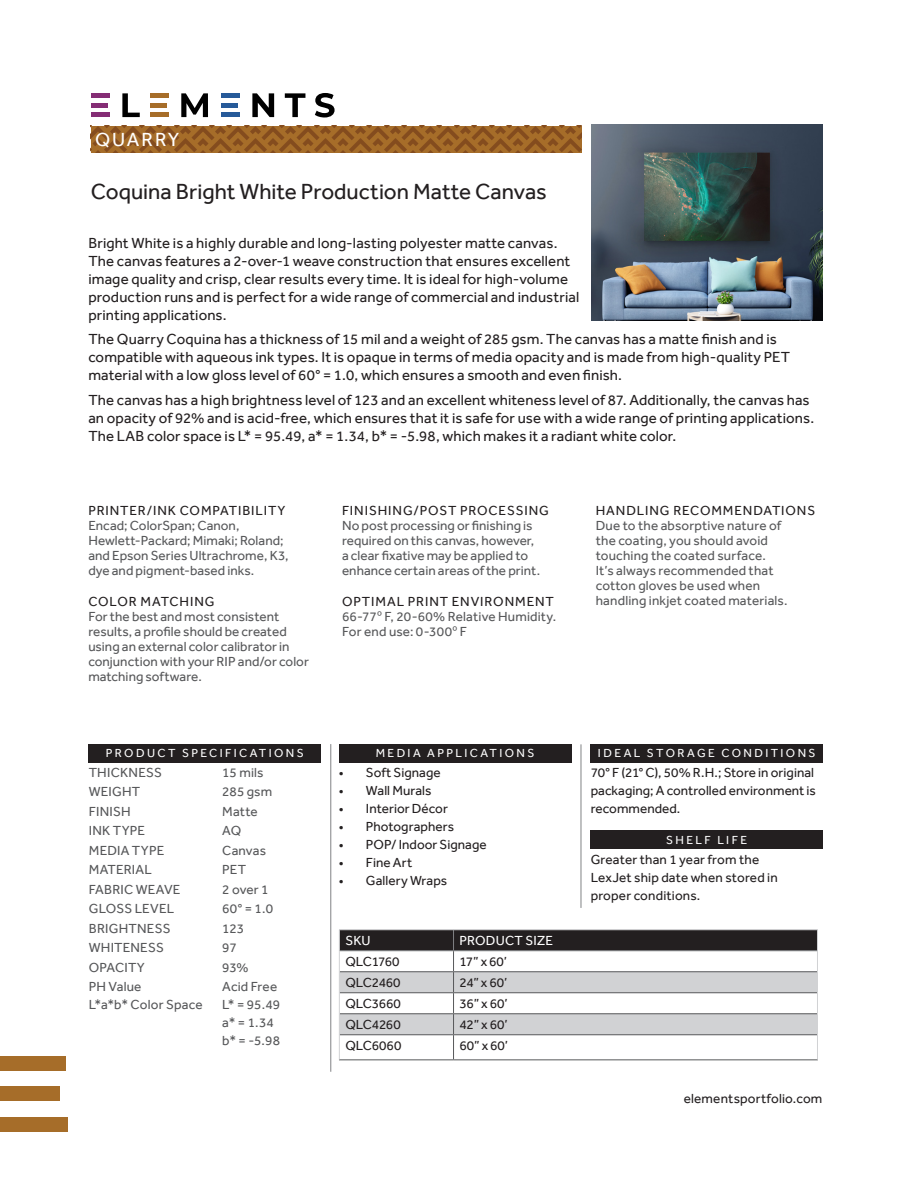
<style>
.page{position:relative;width:918px;height:1188px;background:#fff}
.page>*{position:absolute;margin:0;border:0;box-sizing:border-box;transform-origin:0 0}
.Title_of_product{font:22.5px "Effra";color:#231f20}
.t1{font:19.5px "Effra";letter-spacing:.1em;color:#fff}
.Copy{font:15px/18px "Effra";letter-spacing:.01em;color:#231f20}
.Copy-2{font:13.5px/15px "Effra";letter-spacing:.005em;color:#57585a}
.Copy-3{font:13.5px/18px "Effra";letter-spacing:.005em;color:#231f20}
.Product_description{font:13.5px/18px "Effra";letter-spacing:.015em;color:#57585a}
.Copy-4{font:13.5px "Effra";letter-spacing:.01em;color:#fff}
.Copy-5{font:13.5px "Effra";letter-spacing:-.025em;color:#231f20}
.Copy-6{font:12px "Effra";letter-spacing:.2em;color:#fff}
.s1{color:#231f20}
.s2{font-family:"Source Sans Pro"}
</style>
<div class="page">
<svg style="left:122px;top:93px;width:18px;height:24px"></svg>
<svg style="left:181px;top:93px;width:27px;height:24px"></svg>
<svg style="left:252px;top:93px;width:22px;height:24px"></svg>
<svg style="left:285px;top:93px;width:20px;height:24px"></svg>
<svg style="left:315px;top:93px;width:20px;height:25px"></svg>
<div style="left:92px;top:93px;width:18px;height:5px;background:#852d75"></div>
<hr style="left:92px;top:113px;width:18px;height:4px;background:#852d75">
<hr style="left:92px;top:103px;width:16px;height:4px;background:#852d75">
<div style="left:150px;top:93px;width:19px;height:5px;background:#a66d29"></div>
<hr style="left:150px;top:113px;width:19px;height:4px;background:#a66d29">
<hr style="left:150px;top:103px;width:17px;height:4px;background:#a66d29">
<div style="left:222px;top:93px;width:18px;height:5px;background:#265a99"></div>
<hr style="left:222px;top:113px;width:18px;height:4px;background:#265a99">
<hr style="left:222px;top:103px;width:16px;height:4px;background:#265a99">
<svg style="left:91px;top:126px;width:490px;height:27px;background:#996024"></svg>
<div style="left:0;top:1056px;width:66px;height:15px;background:#a66d29"></div>
<div style="left:0;top:1087px;width:60px;height:14px;background:#a66d29"></div>
<div style="left:0;top:1118px;width:68px;height:14px;background:#a66d29"></div>
<img style="left:591px;top:124px;width:232px;height:197px">
<div style="left:89px;top:744px;width:232px;height:18px;background:#231f20"></div>
<div style="left:339px;top:744px;width:232px;height:18px;background:#231f20"></div>
<div style="left:591px;top:744px;width:232px;height:18px;background:#231f20"></div>
<div style="left:591px;top:831px;width:232px;height:18px;background:#231f20"></div>
<hr style="left:330px;top:744px;width:1px;height:328px;background:#808285">
<hr style="left:581px;top:744px;width:1px;height:164px;background:#808285">
<hr style="left:339px;top:1059px;width:115px;height:1px;background:#57585a">
<hr style="left:454px;top:1059px;width:364px;height:1px;background:#57585a">
<hr style="left:339px;top:929px;width:115px;height:1px;background:#d1d2d4">
<hr style="left:454px;top:929px;width:364px;height:1px;background:#d1d2d4">
<svg style="left:339px;top:930px;width:479px;height:129px"></svg>
<h2 class="t1" style="left:95px;top:128px;width:86px">QUARRY</h2>
<p class="Title_of_product" style="left:91px;top:178px;width:458px">Coquina Bright White Production Matte Canvas</p>
<p class="Copy" style="left:88px;top:233px;width:492px">Bright White is a highly durable and long-lasting polyester matte canvas.<br>The canvas features a 2-over-1 weave construction that ensures excellent image quality and crisp, clear results every time. It is ideal for high-volume production runs and is perfect for a wide range of commercial and industrial printing applications.</p>
<p class="Copy" style="left:88px;top:330px;width:703px">The Quarry Coquina has a thickness of 15 mil and a weight of 285 gsm. The canvas has a matte finish and is compatible with aqueous ink types. It is opaque in terms of media opacity and is made from high-quality PET material with a low gloss level of 60° = 1.0, which ensures a smooth and even finish.</p>
<p class="Copy" style="left:88px;top:391px;width:727px">The canvas has a high brightness level of 123 and an excellent whiteness level of 87. Additionally, the canvas has an opacity of 92% and is acid-free, which ensures that it is safe for use with a wide range of printing applications.<br>The LAB color space is L* = 95.49, a* = 1.34, b* = -5.98, which makes it a radiant white color.</p>
<p class="Copy-2" style="left:88px;top:503px;width:202px"><span class="s1">PRINTER/INK COMPATIBILITY<br></span>Encad; ColorSpan; Canon,<br>Hewlett-Packard; Mimaki; Roland; and Epson Series Ultrachrome, K3, dye and pigment-based inks.</p>
<p class="Copy-2" style="left:88px;top:594px;width:222px"><span class="s1">COLOR MATCHING<br></span>For the best and most consistent results, a profile should be created using an external color calibrator in conjunction with your RIP and/or color matching software.</p>
<p class="Copy-2" style="left:342px;top:503px;width:208px"><span class="s1">FINISHING/POST PROCESSING </span>No post processing or finishing is required on this canvas, however,<br>a clear fixative may be applied to enhance certain areas of the print.</p>
<p class="Copy-2" style="left:342px;top:594px;width:216px"><span class="s1">OPTIMAL PRINT ENVIRONMENT<br></span>66-77<span class="s2">ᵒ</span> F, 20-60% Relative Humidity.<br>For end use: 0-300<span class="s2">ᵒ</span> F</p>
<p class="Copy-6" style="left:106px;top:746px;width:199px">PRODUCT SPECIFICATIONS</p>
<p class="Copy-6" style="left:376px;top:746px;width:160px">MEDIA APPLICATIONS</p>
<p class="Copy-3" style="left:339px;top:763px;width:103px">• Soft Signage</p>
<p class="Copy-3" style="left:339px;top:781px;width:94px">• Wall Murals</p>
<p class="Copy-3" style="left:339px;top:799px;width:110px">• Interior Décor</p>
<p class="Copy-3" style="left:339px;top:817px;width:117px">• Photographers</p>
<p class="Copy-3" style="left:339px;top:835px;width:149px">• POP/ Indoor Signage</p>
<p class="Copy-3" style="left:339px;top:853px;width:75px">• Fine Art</p>
<p class="Copy-3" style="left:339px;top:871px;width:110px">• Gallery Wraps</p>
<p class="Product_description" style="left:89px;top:763px;width:75px">THICKNESS</p>
<p class="Product_description" style="left:222px;top:763px;width:43px">15 mils</p>
<p class="Product_description" style="left:89px;top:783px;width:53px">WEIGHT</p>
<p class="Product_description" style="left:222px;top:783px;width:52px">285 gsm</p>
<p class="Product_description" style="left:89px;top:802px;width:43px">FINISH</p>
<p class="Product_description" style="left:222px;top:802px;width:37px">Matte</p>
<p class="Product_description" style="left:89px;top:822px;width:58px">INK TYPE</p>
<p class="Product_description" style="left:222px;top:822px;width:21px">AQ</p>
<p class="Product_description" style="left:89px;top:841px;width:77px">MEDIA TYPE</p>
<p class="Product_description" style="left:222px;top:841px;width:45px">Canvas</p>
<p class="Product_description" style="left:89px;top:861px;width:65px">MATERIAL</p>
<p class="Product_description" style="left:222px;top:861px;width:25px">PET</p>
<p class="Product_description" style="left:89px;top:880px;width:93px">FABRIC WEAVE</p>
<p class="Product_description" style="left:222px;top:880px;width:48px">2 over 1</p>
<p class="Product_description" style="left:89px;top:900px;width:87px">GLOSS LEVEL</p>
<p class="Product_description" style="left:222px;top:900px;width:52px">60° = 1.0</p>
<p class="Product_description" style="left:89px;top:919px;width:83px">BRIGHTNESS</p>
<p class="Product_description" style="left:222px;top:919px;width:23px">123</p>
<p class="Product_description" style="left:89px;top:939px;width:77px">WHITENESS</p>
<p class="Product_description" style="left:222px;top:939px;width:16px">97</p>
<p class="Product_description" style="left:89px;top:958px;width:58px">OPACITY</p>
<p class="Product_description" style="left:222px;top:958px;width:28px">93%</p>
<p class="Product_description" style="left:89px;top:978px;width:54px">PH Value</p>
<p class="Product_description" style="left:222px;top:978px;width:56px">Acid Free</p>
<p class="Product_description" style="left:89px;top:996px;width:115px">L*a*b* Color Space</p>
<p class="Product_description" style="left:222px;top:996px;width:59px">L* = 95.49 a* = 1.34 b* = -5.98</p>
<p class="Copy-4" style="left:345px;top:932px;width:27px">SKU</p>
<p class="Copy-4" style="left:460px;top:932px;width:95px">PRODUCT SIZE</p>
<p class="Copy-5" style="left:345px;top:953px;width:56px">QLC1760</p>
<p class="Copy-3" style="left:460px;top:952px;width:49px">17” x 60’</p>
<p class="Copy-3" style="left:345px;top:973px;width:57px">QLC2460</p>
<p class="Copy-3" style="left:460px;top:973px;width:49px">24” x 60’</p>
<p class="Copy-3" style="left:345px;top:994px;width:57px">QLC3660</p>
<p class="Copy-3" style="left:460px;top:994px;width:50px">36” x 60’</p>
<p class="Copy-3" style="left:345px;top:1015px;width:57px">QLC4260</p>
<p class="Copy-3" style="left:460px;top:1015px;width:50px">42” x 60’</p>
<p class="Copy-3" style="left:345px;top:1036px;width:58px">QLC6060</p>
<p class="Copy-3" style="left:460px;top:1036px;width:50px">60” x 60’</p>
<p class="Copy-2" style="left:596px;top:503px;width:221px"><span class="s1">HANDLING RECOMMENDATIONS<br></span>Due to the absorptive nature of<br>the coating, you should avoid touching the coated surface.<br>It’s always recommended that cotton gloves be used when<br>handling inkjet coated materials.</p>
<p class="Copy-6" style="left:598px;top:746px;width:219px">IDEAL STORAGE CONDITIONS</p>
<p class="Copy-3" style="left:591px;top:763px;width:227px">70° F (21° C), 50% R.H.; Store in original packaging; A controlled environment is recommended.</p>
<p class="Copy-6" style="left:666px;top:833px;width:82px">SHELF LIFE</p>
<p class="Copy-3" style="left:591px;top:850px;width:189px">Greater than 1 year from the<br>LexJet ship date when stored in proper conditions.</p>
<p class="Copy-3" style="left:684px;top:1090px;width:140px">elementsportfolio.com</p>
</div>
